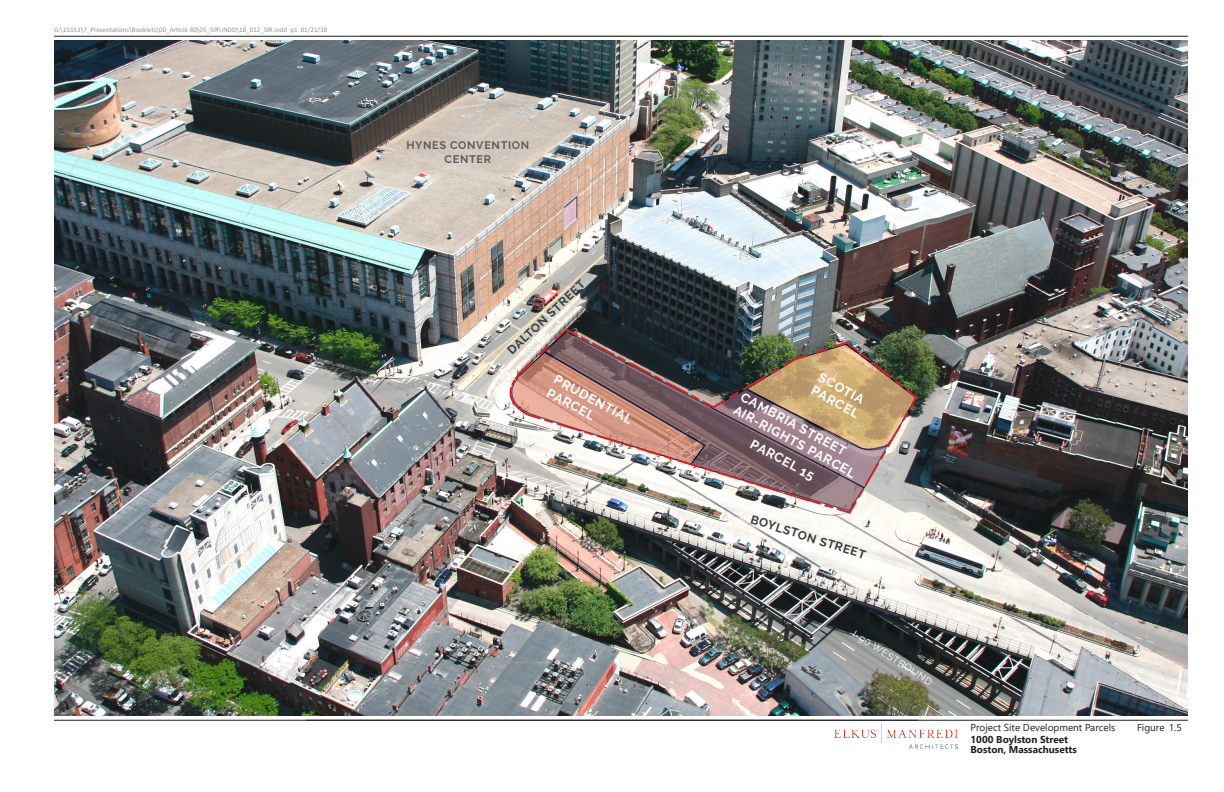
<style>
.page{position:relative;width:1224px;height:792px;background:#fff}
.page>*{position:absolute;margin:0;border:0;box-sizing:border-box;transform-origin:0 0}
.LABEL_Plan_large{font:700 13px/15.2px "Raleway";color:#fff}
.LABEL_Plan_large-2{font:700 12px "Raleway";color:#3e3e3f}
.LABEL_Plan_grey{font:700 11px "Raleway";letter-spacing:.06em;color:#635c5e}
.t1{font:700 10px/10px "Segoe UI";color:#231f20}
.t2{font:10px "Segoe UI";color:#231f20}
.LABEL_Plan_large-3{font:10px "Raleway";color:#fff}
.t3{font:7px "Calibri";color:#939598}
</style>
<div class="page">
<img style="left:834px;top:723px;width:123px;height:26px">
<hr style="left:54px;top:36px;width:1134px;height:1px;background:#231f20">
<hr style="left:54px;top:720px;width:1134px;height:1px;background:#231f20">
<img style="left:54px;top:40px;width:1134px;height:676px">
<img style="left:510px;top:327px;width:409px;height:188px">
<p class="t3" style="left:54px;top:25px;width:275px">G:\15153\7_Presentations\Booklets\00_Article 80\05_SIR\INDD\18_012_SIR.indd p1 01/21/18</p>
<p class="LABEL_Plan_grey" style="left:406px;top:139px;width:124px">HYNES CONVENTION</p>
<p class="LABEL_Plan_grey" style="left:445px;top:153px;width:48px">CENTER</p>
<p class="LABEL_Plan_large-2" style="left:505px;top:348px;width:103px;rotate:-44deg">DALTON STREET</p>
<p class="LABEL_Plan_large" style="left:559px;top:372px;width:89px;rotate:29deg">PRUDENTIAL<br>PARCEL</p>
<p class="LABEL_Plan_large" style="left:823px;top:370px;width:51px;rotate:29deg">SCOTIA</p>
<p class="LABEL_Plan_large" style="left:816px;top:383px;width:54px;rotate:29deg">PARCEL</p>
<p class="LABEL_Plan_large" style="left:746px;top:389px;width:138px;rotate:29deg">CAMBRIA STREET<br>AIR-RIGHTS PARCEL</p>
<p class="LABEL_Plan_large" style="left:755px;top:436px;width:72px;rotate:29deg">PARCEL 15</p>
<p class="LABEL_Plan_large-2" style="left:753px;top:512px;width:121px;rotate:18deg">BOYLSTON STREET</p>
<p class="LABEL_Plan_large-3" style="left:857px;top:628px;width:94px;rotate:33deg">I-90 WESTBOUND</p>
<p class="t2" style="left:971px;top:719px;width:146px">Project Site Development Parcels</p>
<h3 class="t1" style="left:971px;top:734px;width:108px">1000 Boylston Street<br>Boston, Massachusetts</h3>
<p class="t2" style="left:1137px;top:719px;width:46px">Figure 1.5</p>
</div>
